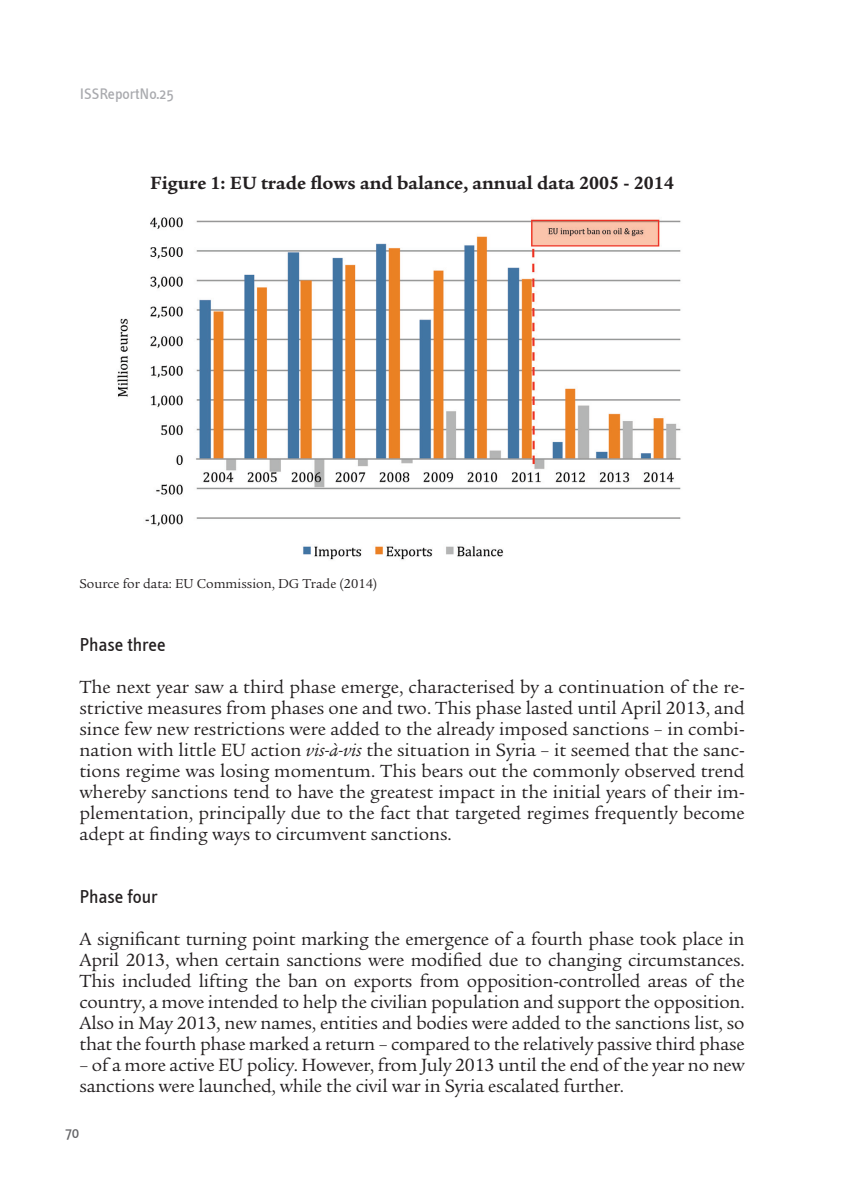
<style>
.page{position:relative;width:844px;height:1191px;background:#fff}
.page>*{position:absolute;margin:0;border:0;box-sizing:border-box;transform-origin:0 0}
.t1{font:19.25px/21px "Legacy Serif Std";letter-spacing:-.01em;color:#231f20;text-align:justify}
.t2{font:700 19.25px "Legacy Serif Std";color:#231f20}
._2nd_level_Header{font:19.25px "Info Text";color:#231f20}
.t3{font:15.75px "Info Text";color:#a8a9ad}
.t4{font:15.75px "Info Text";color:#636366}
.t5{font:14px "Legacy Serif Std";color:#231f20}
.s1{font-style:italic}
</style>
<div class="page">
<img style="left:117px;top:217px;width:564px;height:343px">
<p class="t3" style="left:80px;top:85px;width:95px">ISSReportNo.25</p>
<p class="t2" style="left:150px;top:172px;width:525px">Figure 1: EU trade flows and balance, annual data 2005 - 2014</p>
<p class="t5" style="left:79px;top:576px;width:299px">Source for data: EU Commission, DG Trade (2014)</p>
<p class="_2nd_level_Header" style="left:79px;top:634px;width:88px">Phase three</p>
<p class="t1" style="left:79px;top:677px;width:666px">The next year saw a third phase emerge, characterised by a continuation of the re&shy;strictive measures from phases one and two. This phase lasted until April 2013, and since few new restrictions were added to the already imposed sanctions – in combi&shy;nation with little EU action <span class="s1">vis-à-vis</span> the situation in Syria – it seemed that the sanc&shy;tions regime was losing momentum. This bears out the commonly observed trend whereby sanctions tend to have the greatest impact in the initial years of their im&shy;plementation, principally due to the fact that targeted regimes frequently become adept at finding ways to circumvent sanctions.</p>
<p class="_2nd_level_Header" style="left:79px;top:886px;width:80px">Phase four</p>
<p class="t1" style="left:79px;top:929px;width:666px">A significant turning point marking the emergence of a fourth phase took place in April 2013, when certain sanctions were modified due to changing circumstances.<br>This included lifting the ban on exports from opposition-controlled areas of the country, a move intended to help the civilian population and support the opposition.<br>Also in May 2013, new names, entities and bodies were added to the sanctions list, so that the fourth phase marked a return – compared to the relatively passive third phase</p>
<p class="t1" style="left:79px;top:1055px;width:666px">– of a more active EU policy. However, from July 2013 until the end of the year no new sanctions were launched, while the civil war in Syria escalated further.</p>
<p class="t4" style="left:66px;top:1124px;width:15px">70</p>
</div>
